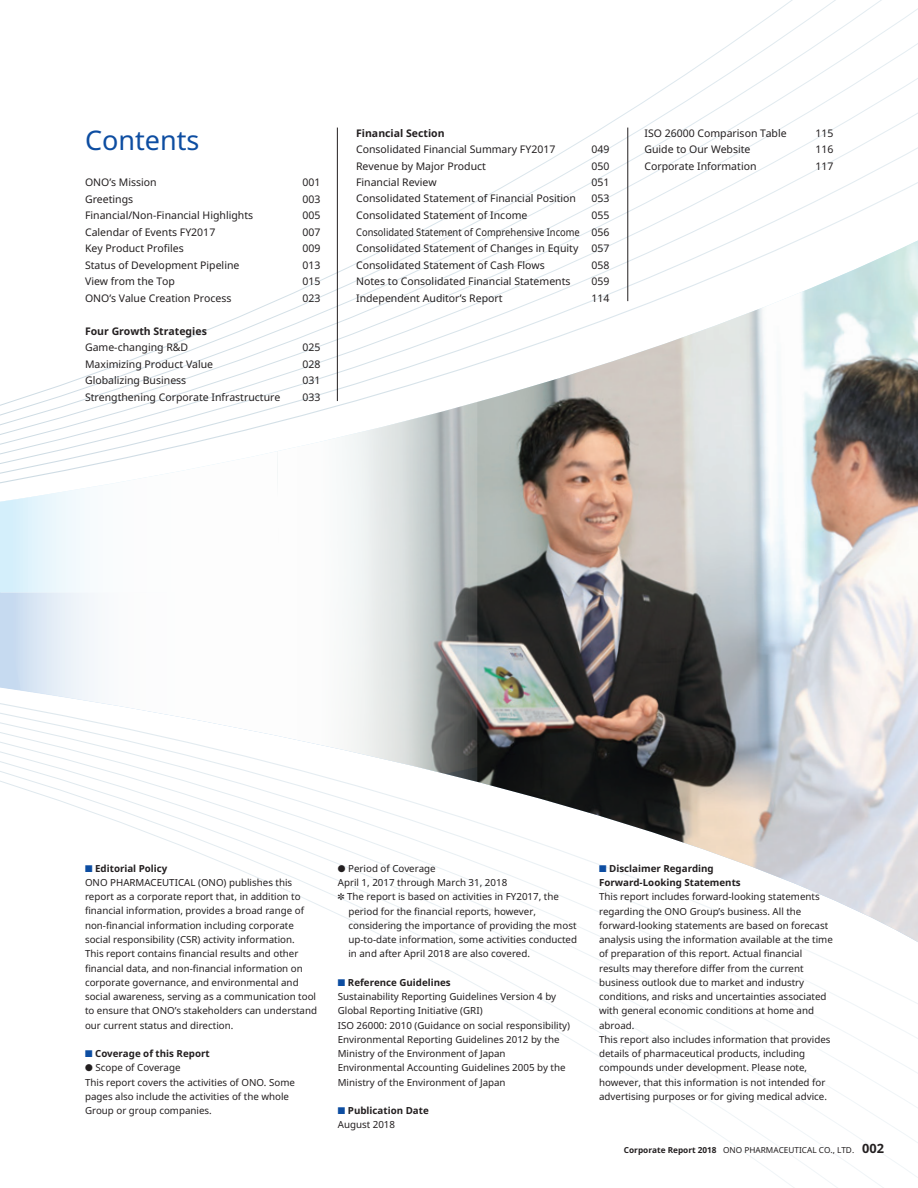
<style>
.page{position:relative;width:918px;height:1188px;background:#fff}
.page>*{position:absolute;margin:0;border:0;box-sizing:border-box;transform-origin:0 0}
.t1{font:27px "Noto Sans";color:#0d4da1}
.t2{font:10.5px/16.5px "Noto Sans";color:#231f20;text-align:justify}
.t3{font:700 10.5px "Noto Sans";color:#231f20}
.t4{font:9.75px/14.2px "Noto Sans";color:#231f20}
.t5{font:700 9.75px/14.2px "Noto Sans";color:#231f20}
.t6{font:8.25px "Noto Sans";color:#231f20}
.s1{color:#0d4da1}
.s2{font-weight:700}
.s3{font-weight:400}
.s4{font-weight:700;font-size:12.75px}
</style>
<div class="page">
<svg style="left:395px;top:942px;width:523px;height:246px"></svg>
<svg style="left:336px;top:0;width:582px;height:240px"></svg>
<img style="left:193px;top:398px;width:79px;height:457px">
<img style="left:272px;top:240px;width:646px;height:702px">
<svg style="left:0;top:335px;width:193px;height:516px"></svg>
<hr style="left:337px;top:128px;width:1px;height:273px;background:#231f20">
<hr style="left:628px;top:128px;width:1px;height:173px;background:#231f20">
<svg style="left:338px;top:893px;width:6px;height:7px"></svg>
<h1 class="t1" style="left:85px;top:122px;width:116px">Contents</h1>
<p class="t2" style="left:85px;top:174px;width:73px">ONO’s Mission</p>
<p class="t2" style="left:303px;top:174px;width:20px">001</p>
<p class="t2" style="left:85px;top:191px;width:50px">Greetings</p>
<p class="t2" style="left:303px;top:191px;width:20px">003</p>
<p class="t2" style="left:85px;top:207px;width:170px">Financial/Non-Financial Highlights</p>
<p class="t2" style="left:303px;top:207px;width:20px">005</p>
<p class="t2" style="left:85px;top:223px;width:132px">Calendar of Events FY2017</p>
<p class="t2" style="left:303px;top:223px;width:20px">007</p>
<p class="t2" style="left:85px;top:240px;width:100px">Key Product Profiles</p>
<p class="t2" style="left:303px;top:240px;width:20px">009</p>
<p class="t2" style="left:85px;top:256px;width:156px">Status of Development Pipeline</p>
<p class="t2" style="left:303px;top:256px;width:20px">013</p>
<p class="t2" style="left:85px;top:273px;width:91px">View from the Top</p>
<p class="t2" style="left:303px;top:273px;width:20px">015</p>
<p class="t2" style="left:85px;top:289px;width:148px">ONO’s Value Creation Process</p>
<p class="t2" style="left:303px;top:289px;width:20px">023</p>
<p class="t3" style="left:85px;top:324px;width:123px">Four Growth Strategies</p>
<p class="t2" style="left:85px;top:339px;width:105px">Game-changing R&amp;D</p>
<p class="t2" style="left:303px;top:339px;width:20px">025</p>
<p class="t2" style="left:85px;top:355px;width:130px">Maximizing Product Value</p>
<p class="t2" style="left:303px;top:355px;width:20px">028</p>
<p class="t2" style="left:85px;top:372px;width:103px">Globalizing Business</p>
<p class="t2" style="left:303px;top:372px;width:20px">031</p>
<p class="t2" style="left:85px;top:388px;width:197px">Strengthening Corporate Infrastructure</p>
<p class="t2" style="left:303px;top:388px;width:20px">033</p>
<p class="t3" style="left:356px;top:125px;width:90px">Financial Section</p>
<p class="t2" style="left:356px;top:141px;width:201px">Consolidated Financial Summary FY2017</p>
<p class="t2" style="left:592px;top:141px;width:20px">049</p>
<p class="t2" style="left:356px;top:157px;width:131px">Revenue by Major Product</p>
<p class="t2" style="left:592px;top:157px;width:20px">050</p>
<p class="t2" style="left:356px;top:174px;width:82px">Financial Review</p>
<p class="t2" style="left:592px;top:174px;width:20px">051</p>
<p class="t2" style="left:356px;top:190px;width:222px">Consolidated Statement of Financial Position</p>
<p class="t2" style="left:592px;top:190px;width:20px">053</p>
<p class="t2" style="left:356px;top:207px;width:173px">Consolidated Statement of Income</p>
<p class="t2" style="left:356px;top:207px;width:255px;text-indent:236px">055<br>Consolidated Statement of Comprehensive Income 056<br>Consolidated Statement of Changes in Equity</p>
<p class="t2" style="left:592px;top:240px;width:20px">057</p>
<p class="t2" style="left:356px;top:256px;width:190px">Consolidated Statement of Cash Flows</p>
<p class="t2" style="left:592px;top:256px;width:20px">058</p>
<p class="t2" style="left:356px;top:273px;width:216px">Notes to Consolidated Financial Statements</p>
<p class="t2" style="left:592px;top:273px;width:20px">059</p>
<p class="t2" style="left:356px;top:289px;width:148px">Independent Auditor’s Report</p>
<p class="t2" style="left:592px;top:289px;width:20px">114</p>
<p class="t2" style="left:644px;top:124px;width:144px">ISO 26000 Comparison Table</p>
<p class="t2" style="left:815px;top:124px;width:20px">115</p>
<p class="t2" style="left:644px;top:141px;width:108px">Guide to Our Website</p>
<p class="t2" style="left:815px;top:141px;width:20px">116</p>
<p class="t2" style="left:644px;top:157px;width:114px">Corporate Information</p>
<p class="t2" style="left:815px;top:157px;width:20px">117</p>
<p class="t4" style="left:85px;top:861px;width:234px"><span class="s1">■</span> <span class="s2">Editorial Policy<br></span>ONO PHARMACEUTICAL (ONO) publishes this report as a corporate report that, in addition to financial information, provides a broad range of non-financial information including corporate social responsibility (CSR) activity information.<br>This report contains financial results and other financial data, and non-financial information on corporate governance, and environmental and social awareness, serving as a communication tool to ensure that ONO’s stakeholders can understand our current status and direction.</p>
<p class="t5" style="left:85px;top:1046px;width:126px"><span class="s1">■</span> Coverage of this Report</p>
<p class="t4" style="left:85px;top:1060px;width:211px">● Scope of Coverage<br>This report covers the activities of ONO. Some pages also include the activities of the whole Group or group companies.</p>
<p class="t4" style="left:338px;top:861px;width:99px">● Period of Coverage</p>
<p class="t4" style="left:338px;top:875px;width:171px">April 1, 2017 through March 31, 2018</p>
<p class="t4" style="left:347px;top:889px;width:213px">The report is based on activities in FY2017, the</p>
<p class="t4" style="left:348px;top:904px;width:189px">period for the financial reports, however,</p>
<p class="t4" style="left:348px;top:918px;width:230px">considering the importance of providing the most</p>
<p class="t4" style="left:348px;top:932px;width:230px">up-to-date information, some activities conducted</p>
<p class="t4" style="left:348px;top:946px;width:183px">in and after April 2018 are also covered.</p>
<p class="t4" style="left:338px;top:975px;width:234px"><span class="s1">■</span> <span class="s2">Reference Guidelines<br></span>Sustainability Reporting Guidelines Version 4 by Global Reporting Initiative (GRI)<br>ISO 26000: 2010 (Guidance on social responsibility)<br>Environmental Reporting Guidelines 2012 by the Ministry of the Environment of Japan Environmental Accounting Guidelines 2005 by the Ministry of the Environment of Japan</p>
<p class="t5" style="left:338px;top:1103px;width:92px"><span class="s1">■</span> Publication Date<br><span class="s3">August 2018</span></p>
<p class="t5" style="left:599px;top:861px;width:143px"><span class="s1">■</span> Disclaimer Regarding<br>Forward-Looking Statements</p>
<p class="t4" style="left:599px;top:889px;width:235px">This report includes forward-looking statements regarding the ONO Group’s business. All the forward-looking statements are based on forecast analysis using the information available at the time of preparation of this report. Actual financial results may therefore differ from the current business outlook due to market and industry conditions, and risks and uncertainties associated with general economic conditions at home and abroad.<br>This report also includes information that provides details of pharmaceutical products, including compounds under development. Please note, however, that this information is not intended for advertising purposes or for giving medical advice.</p>
<p class="t6" style="left:624px;top:1144px;width:262px"><span class="s2">Corporate Report 2018</span> ONO PHARMACEUTICAL CO., LTD. <span class="s4">002</span></p>
</div>
